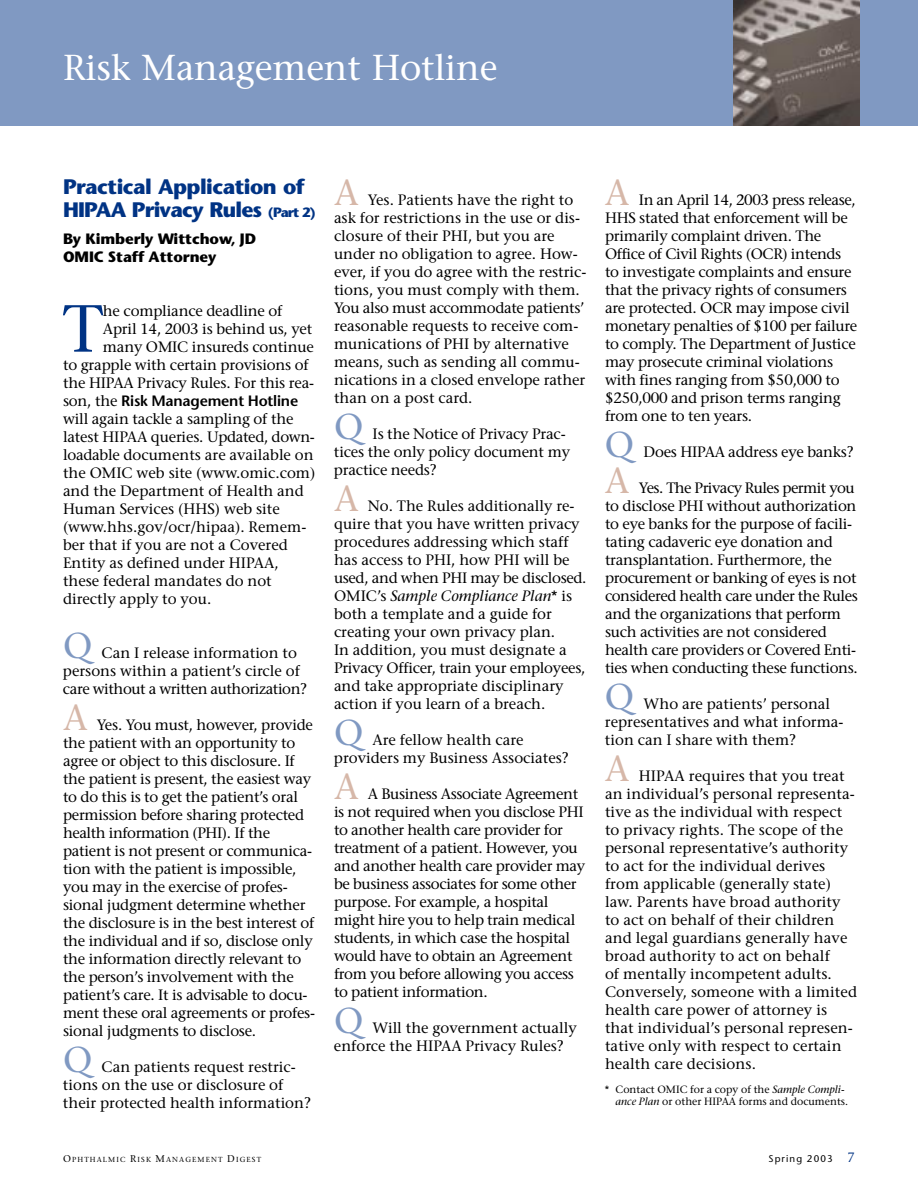
<style>
.page{position:relative;width:918px;height:1188px;background:#fff}
.page>*{position:absolute;margin:0;border:0;box-sizing:border-box;transform-origin:0 0}
.t1{font:66.45px "Stone Serif";color:#003384}
.t2{font:36px "Stone Serif";letter-spacing:-.005em;color:#fff}
.t3{font:36px "Stone Serif";color:#8099c2}
.t4{font:36px "Stone Serif";color:#d6b7a8}
.t5{font:700 21px/22.5px "Stone Sans";letter-spacing:-.025em;color:#003384}
.t6{font:15px/18px "Stone Serif";letter-spacing:-.015em;color:#000}
.t7{font:15px/18px "Stone Serif";letter-spacing:.005em;color:#000}
.t8{font:700 15px/18px "Stone Sans";letter-spacing:-.005em;color:#000}
.t9{font:600 15px "Stone Sans";letter-spacing:-.01em;color:#000}
.t10{font:10.5px/12px "Stone Serif";color:#000}
.t11{font:9.75px "Stone Sans";letter-spacing:.115em;color:#000}
.t12{font:7.35px "Stone Serif";letter-spacing:.155em;color:#000}
.s1{font-size:13.5px}
.s2{font-family:"Stone Serif";font-weight:400}
.s3{font-style:italic}
.s4{font-size:9.75px}
.s5{font-family:"Stone Serif";font-size:13.5px;color:#003384}
</style>
<div class="page">
<div style="left:0;top:0;width:918px;height:126px;background:#8099c2"></div>
<img style="left:734px;top:0;width:126px;height:126px">
<h2 class="t2" style="left:63px;top:54px;width:436px">Risk Management Hotline</h2>
<h3 class="t5" style="left:63px;top:178px;width:254px">Practical Application of<br>HIPAA Privacy Rules <span class="s1">(Part 2)</span></h3>
<p class="t8" style="left:63px;top:231px;width:195px">By Kimberly Wittchow, JD<br>OMIC Staff Attorney</p>
<h1 class="t1" style="left:63px;top:302px;width:42px">T</h1>
<p class="t6" style="left:103px;top:303px;width:181px">he compliance deadline of</p>
<p class="t6" style="left:103px;top:321px;width:211px">April 14, 2003 is behind us, yet</p>
<p class="t6" style="left:103px;top:339px;width:212px">many OMIC insureds continue</p>
<p class="t6" style="left:63px;top:357px;width:247px">to grapple with certain provisions of</p>
<p class="t6" style="left:63px;top:375px;width:253px">the HIPAA Privacy Rules. For this rea-</p>
<p class="t9" style="left:63px;top:395px;width:237px"><span class="s2">son, the</span> Risk Management Hotline</p>
<p class="t6" style="left:63px;top:411px;width:254px">will again tackle a sampling of the latest HIPAA queries. Updated, down&shy;loadable documents are available on the OMIC web site (www.omic.com) and the Department of Health and<br>Human Services (HHS) web site (www.hhs.gov/ocr/hipaa). Remem&shy;ber that if you are not a Covered<br>Entity as defined under HIPAA, these federal mandates do not directly apply to you.</p>
<h2 class="t3" style="left:63px;top:631px;width:31px">Q</h2>
<p class="t6" style="left:63px;top:645px;width:246px;text-indent:39px">Can I release information to persons within a patient’s circle of care without a written authorization?</p>
<h2 class="t4" style="left:63px;top:703px;width:26px">A</h2>
<p class="t6" style="left:63px;top:717px;width:254px;text-indent:34px">Yes. You must, however, provide the patient with an opportunity to agree or object to this disclosure. If the patient is present, the easiest way to do this is to get the patient’s oral permission before sharing protected health information (PHI). If the patient is not present or communica&shy;tion with the patient is impossible, you may in the exercise of profes&shy;sional judgment determine whether the disclosure is in the best interest of the individual and if so, disclose only the information directly relevant to the person’s involvement with the patient’s care. It is advisable to docu&shy;ment these oral agreements or profes&shy;sional judgments to disclose.</p>
<h2 class="t3" style="left:63px;top:1045px;width:31px">Q</h2>
<p class="t6" style="left:63px;top:1059px;width:250px;text-indent:39px">Can patients request restric&shy;tions on the use or disclosure of their protected health information?</p>
<h2 class="t4" style="left:334px;top:179px;width:26px">A</h2>
<p class="t6" style="left:334px;top:193px;width:254px;text-indent:34px">Yes. Patients have the right to ask for restrictions in the use or dis&shy;closure of their PHI, but you are under no obligation to agree. How&shy;ever, if you do agree with the restric&shy;tions, you must comply with them.<br>You also must accommodate patients’ reasonable requests to receive com&shy;munications of PHI by alternative means, such as sending all commu&shy;nications in a closed envelope rather than on a post card.</p>
<h2 class="t3" style="left:334px;top:413px;width:31px">Q</h2>
<p class="t6" style="left:334px;top:427px;width:238px;text-indent:39px">Is the Notice of Privacy Prac&shy;tices the only policy document my practice needs?</p>
<h2 class="t4" style="left:334px;top:485px;width:26px">A</h2>
<p class="t6" style="left:334px;top:499px;width:254px;text-indent:34px">No. The Rules additionally re&shy;quire that you have written privacy procedures addressing which staff has access to PHI, how PHI will be used, and when PHI may be disclosed.<br>OMIC’s <span class="s3">Sample Compliance Plan</span>* is both a template and a guide for creating your own privacy plan.<br>In addition, you must designate a Privacy Officer, train your employees, and take appropriate disciplinary action if you learn of a breach.</p>
<h2 class="t3" style="left:334px;top:719px;width:31px">Q</h2>
<p class="t6" style="left:334px;top:733px;width:236px;text-align:center">Are fellow health care<br>providers my Business Associates?</p>
<h2 class="t4" style="left:334px;top:773px;width:26px">A</h2>
<p class="t6" style="left:334px;top:787px;width:253px;text-indent:34px">A Business Associate Agreement is not required when you disclose PHI to another health care provider for treatment of a patient. However, you and another health care provider may be business associates for some other purpose. For example, a hospital might hire you to help train medical students, in which case the hospital would have to obtain an Agreement from you before allowing you access to patient information.</p>
<h2 class="t3" style="left:334px;top:1007px;width:31px">Q</h2>
<p class="t6" style="left:334px;top:1021px;width:244px;text-indent:39px">Will the government actually enforce the HIPAA Privacy Rules?</p>
<h2 class="t4" style="left:605px;top:179px;width:26px">A</h2>
<p class="t6" style="left:605px;top:193px;width:254px;text-indent:34px">In an April 14, 2003 press release, HHS stated that enforcement will be primarily complaint driven. The Office of Civil Rights (OCR) intends to investigate complaints and ensure that the privacy rights of consumers are protected. OCR may impose civil monetary penalties of $100 per failure to comply. The Department of Justice may prosecute criminal violations with fines ranging from $50,000 to $250,000 and prison terms ranging from one to ten years.</p>
<h2 class="t3" style="left:605px;top:431px;width:31px">Q</h2>
<p class="t6" style="left:644px;top:445px;width:212px">Does HIPAA address eye banks?</p>
<h2 class="t4" style="left:605px;top:467px;width:26px">A</h2>
<p class="t6" style="left:605px;top:481px;width:254px;text-indent:34px">Yes. The Privacy Rules permit you to disclose PHI without authorization to eye banks for the purpose of facili&shy;tating cadaveric eye donation and transplantation. Furthermore, the procurement or banking of eyes is not considered health care under the Rules and the organizations that perform such activities are not considered health care providers or Covered Enti&shy;ties when conducting these functions.</p>
<h2 class="t3" style="left:605px;top:683px;width:31px">Q</h2>
<p class="t6" style="left:605px;top:697px;width:240px;text-indent:39px">Who are patients’ personal representatives and what informa&shy;tion can I share with them?</p>
<h2 class="t4" style="left:605px;top:755px;width:26px">A</h2>
<p class="t7" style="left:605px;top:769px;width:254px;text-indent:34px">HIPAA requires that you treat an individual’s personal representa&shy;tive as the individual with respect to privacy rights. The scope of the personal representative’s authority to act for the individual derives from applicable (generally state) law. Parents have broad authority to act on behalf of their children and legal guardians generally have broad authority to act on behalf<br>of mentally incompetent adults.<br>Conversely, someone with a limited health care power of attorney is that individual’s personal represen&shy;tative only with respect to certain health care decisions.</p>
<p class="t10" style="left:616px;top:1085px;width:234px;text-indent:-11px">* Contact OMIC for a copy of the <span class="s3">Sample Compli&shy;ance Plan</span> or other HIPAA forms and documents.</p>
<p class="t12" style="left:63px;top:1157px;width:200px"><span class="s4">O</span>PHTHALMIC <span class="s4">R</span>ISK <span class="s4">M</span>ANAGEMENT <span class="s4">D</span>IGEST</p>
<p class="t11" style="left:769px;top:1155px;width:88px">Spring 2003 <span class="s5">7</span></p>
</div>
